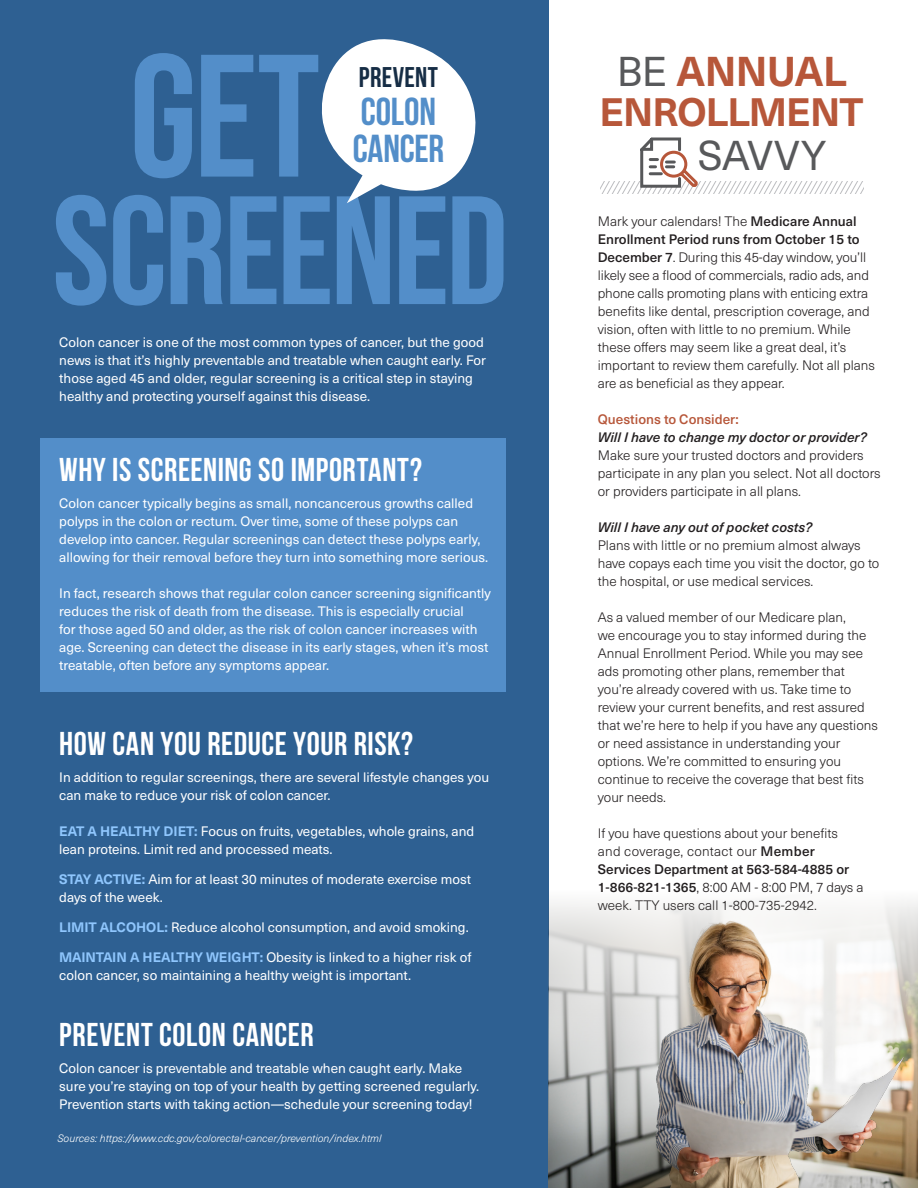
<style>
.page{position:relative;width:918px;height:1188px;background:#fff}
.page>*{position:absolute;margin:0;border:0;box-sizing:border-box;transform-origin:0 0}
.t1{font:700 174px "Bebas Neue Pro";color:#538ec9}
.t2{font:700 153.9px "Bebas Neue Pro";letter-spacing:-.015em;color:#538ec9}
.t3{font:700 40.95px "Neue Haas Unica W1 G";letter-spacing:-.015em;color:#b7573a}
.t4{font:40.95px "Neue Haas Unica W1 G";letter-spacing:.01em;color:#58595b}
.t5{font:700 39px/37.5px "Bebas Neue";letter-spacing:-.005em;color:#538ec9}
.t6{font:700 39px "Neue Haas Unica W1 G";letter-spacing:-.025em;color:#b7573a}
.t7{font:700 33px "Bebas Neue";letter-spacing:.015em;color:#fff}
.t8{font:700 28.5px "Bebas Neue";letter-spacing:.01em;color:#162d45}
.t9{font:13.5px/18px "Neue Haas Unica W1 G";color:#fff}
.t10{font:300 13.5px/18px "Neue Haas Unica W1 G";color:#231f20}
.t11{font:italic 500 13.5px "Neue Haas Unica W1 G";color:#231f20}
.t12{font:500 13.5px "Neue Haas Unica W1 G";color:#231f20}
.t13{font:300 13.5px "Neue Haas Unica W1 G";letter-spacing:.02em;color:#231f20}
.t14{font:500 13.5px "Neue Haas Unica W1 G";color:#b7573a}
.t15{font:italic 300 10.5px "Neue Haas Unica W1 G";color:#fff}
.s1{font-weight:700;color:#8fc6fd}
.s2{font-weight:400;color:#58595b}
.s3{font-weight:500}
</style>
<div class="page">
<div style="left:0;top:0;width:549px;height:1188px;background:#2e6092"></div>
<div style="left:41px;top:438px;width:465px;height:253px;background:#538ec9"></div>
<svg style="left:600px;top:137px;width:264px;height:57px"></svg>
<svg style="left:321px;top:39px;width:155px;height:164px"></svg>
<img style="left:549px;top:901px;width:369px;height:287px">
<p class="t1" style="left:129px;top:17px;width:193px">GET</p>
<p class="t8" style="left:359px;top:62px;width:81px">PREVENT</p>
<p class="t5" style="left:353px;top:92px;width:93px">COLON<br>CANCER</p>
<p class="t2" style="left:53px;top:163px;width:458px">SCREENED</p>
<p class="t9" style="left:59px;top:332px;width:428px">Colon cancer is one of the most common types of cancer, but the good news is that it’s highly preventable and treatable when caught early. For those aged 45 and older, regular screening is a critical step in staying healthy and protecting yourself against this disease.</p>
<p class="t7" style="left:59px;top:452px;width:364px">WHY IS SCREENING SO IMPORTANT?</p>
<p class="t9" style="left:59px;top:494px;width:430px">Colon cancer typically begins as small, noncancerous growths called polyps in the colon or rectum. Over time, some of these polyps can develop into cancer. Regular screenings can detect these polyps early, allowing for their removal before they turn into something more serious.</p>
<p class="t9" style="left:59px;top:584px;width:433px">In fact, research shows that regular colon cancer screening significantly reduces the risk of death from the disease. This is especially crucial<br>for those aged 50 and older, as the risk of colon cancer increases with age. Screening can detect the disease in its early stages, when it’s most treatable, often before any symptoms appear.</p>
<p class="t7" style="left:59px;top:726px;width:355px">HOW CAN YOU REDUCE YOUR RISK?</p>
<p class="t9" style="left:59px;top:768px;width:431px">In addition to regular screenings, there are several lifestyle changes you can make to reduce your risk of colon cancer.</p>
<p class="t9" style="left:59px;top:822px;width:416px"><span class="s1">EAT A HEALTHY DIET:</span> Focus on fruits, vegetables, whole grains, and lean proteins. Limit red and processed meats.</p>
<p class="t9" style="left:59px;top:870px;width:413px"><span class="s1">STAY ACTIVE:</span> Aim for at least 30 minutes of moderate exercise most days of the week.</p>
<p class="t9" style="left:59px;top:918px;width:411px"><span class="s1">LIMIT ALCOHOL:</span> Reduce alcohol consumption, and avoid smoking.</p>
<p class="t9" style="left:59px;top:948px;width:414px"><span class="s1">MAINTAIN A HEALTHY WEIGHT:</span> Obesity is linked to a higher risk of colon cancer, so maintaining a healthy weight is important.</p>
<p class="t7" style="left:59px;top:1017px;width:256px">PREVENT COLON CANCER</p>
<p class="t9" style="left:59px;top:1059px;width:422px">Colon cancer is preventable and treatable when caught early. Make sure you’re staying on top of your health by getting screened regularly.<br>Prevention starts with taking action—schedule your screening today!</p>
<p class="t15" style="left:57px;top:1131px;width:326px">Sources: https://www.cdc.gov/colorectal-cancer/prevention/index.html</p>
<p class="t3" style="left:617px;top:40px;width:231px"><span class="s2">BE</span> ANNUAL</p>
<p class="t6" style="left:599px;top:83px;width:265px">ENROLLMENT</p>
<p class="t4" style="left:698px;top:125px;width:130px">SAVVY</p>
<p class="t10" style="left:598px;top:211px;width:279px">Mark your calendars! The <span class="s3">Medicare Annual Enrollment Period runs from October 15 to December 7</span>. During this 45-day window, you’ll likely see a flood of commercials, radio ads, and phone calls promoting plans with enticing extra benefits like dental, prescription coverage, and vision, often with little to no premium. While these offers may seem like a great deal, it’s important to review them carefully. Not all plans are as beneficial as they appear.</p>
<p class="t14" style="left:598px;top:409px;width:142px">Questions to Consider:</p>
<p class="t11" style="left:598px;top:427px;width:271px">Will I have to change my doctor or provider?</p>
<p class="t10" style="left:598px;top:445px;width:284px">Make sure your trusted doctors and providers participate in any plan you select. Not all doctors or providers participate in all plans.</p>
<p class="t11" style="left:598px;top:517px;width:216px">Will I have any out of pocket costs?</p>
<p class="t10" style="left:598px;top:535px;width:283px">Plans with little or no premium almost always have copays each time you visit the doctor, go to the hospital, or use medical services.</p>
<p class="t10" style="left:598px;top:607px;width:282px">As a valued member of our Medicare plan,<br>we encourage you to stay informed during the Annual Enrollment Period. While you may see ads promoting other plans, remember that you’re already covered with us. Take time to review your current benefits, and rest assured that we’re here to help if you have any questions or need assistance in understanding your options. We’re committed to ensuring you continue to receive the coverage that best fits your needs.</p>
<p class="t10" style="left:598px;top:823px;width:242px">If you have questions about your benefits</p>
<p class="t13" style="left:598px;top:841px;width:219px">and coverage, contact our <span class="s3">Member</span></p>
<p class="t12" style="left:598px;top:859px;width:253px">Services Department at 563-584-4885 or</p>
<p class="t10" style="left:598px;top:877px;width:267px"><span class="s3">1-866-821-1365</span>, 8:00 AM - 8:00 PM, 7 days a week. TTY users call 1-800-735-2942.</p>
</div>
